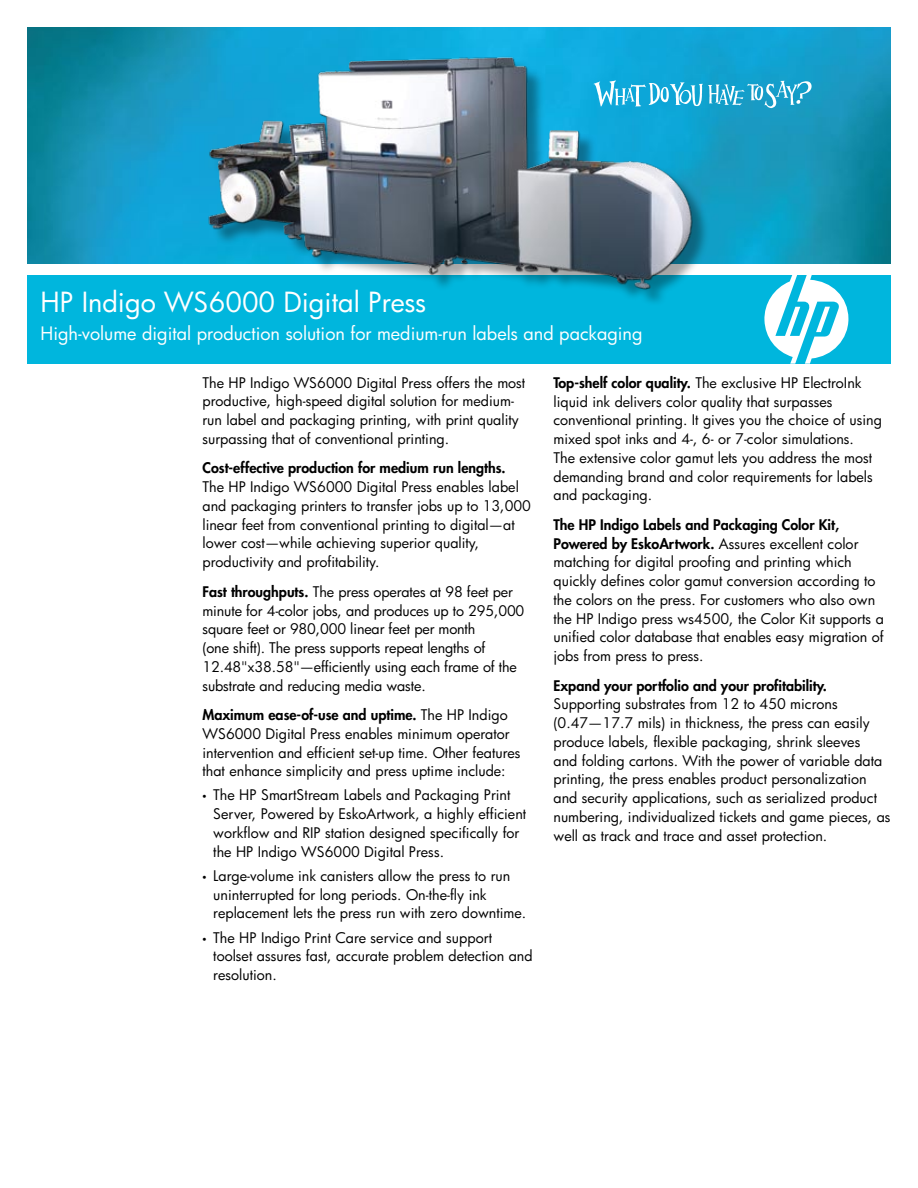
<style>
.page{position:relative;width:918px;height:1188px;background:#fff}
.page>*{position:absolute;margin:0;border:0;box-sizing:border-box;transform-origin:0 0}
.t1{font:27px "Futura";color:#fff}
.t2{font:18px "Futura";color:#fff}
.t3{font:14.25px/18.8px "Futura";color:#000}
.t4{font:800 14.25px "Futura";color:#000}
.s1{font-weight:800}
.s2{font-family:"Myriad Pro"}
</style>
<div class="page">
<img style="left:27px;top:27px;width:864px;height:237px">
<div style="left:27px;top:275px;width:864px;height:89px;background:#00b6dd"></div>
<svg style="left:772px;top:275px;width:76px;height:89px"></svg>
<div style="left:211px;top:59px;width:568px;height:283px;background:#000;opacity:.35"></div>
<img style="left:202px;top:50px;width:506px;height:253px">
<svg style="left:593px;top:81px;width:219px;height:27px;background:#4ab8db"></svg>
<h1 class="t1" style="left:40px;top:284px;width:387px">HP Indigo WS6000 Digital Press</h1>
<p class="t2" style="left:40px;top:321px;width:604px">High-volume digital production solution for medium-run labels and packaging</p>
<p class="t3" style="left:202px;top:373px;width:324px">The HP Indigo WS6000 Digital Press offers the most productive, high-speed digital solution for medium&shy;run label and packaging printing, with print quality surpassing that of conventional printing.</p>
<p class="t4" style="left:202px;top:459px;width:305px">Cost-effective production for medium run lengths.</p>
<p class="t3" style="left:202px;top:477px;width:330px">The HP Indigo WS6000 Digital Press enables label and packaging printers to transfer jobs up to 13,000 linear feet from conventional printing to digital—at lower cost—while achieving superior quality, productivity and profitability.</p>
<p class="t3" style="left:202px;top:582px;width:323px"><span class="s1">Fast throughputs.</span> The press operates at 98 feet per minute for 4-color jobs, and produces up to 295,000 square feet or 980,000 linear feet per month<br>(one shift). The press supports repeat lengths of 12.48"x38.58"—efficiently using each frame of the substrate and reducing media waste.</p>
<p class="t3" style="left:202px;top:705px;width:320px"><span class="s1">Maximum ease-of-use and uptime.</span> The HP Indigo WS6000 Digital Press enables minimum operator intervention and efficient set-up time. Other features that enhance simplicity and press uptime include:</p>
<p class="t3" style="left:213px;top:786px;width:314px;text-indent:-11px"><span class="s2">•</span> The HP SmartStream Labels and Packaging Print Server, Powered by EskoArtwork, a highly efficient workflow and RIP station designed specifically for the HP Indigo WS6000 Digital Press.</p>
<p class="t3" style="left:213px;top:866px;width:315px;text-indent:-11px"><span class="s2">•</span> Large-volume ink canisters allow the press to run uninterrupted for long periods. On-the-fly ink replacement lets the press run with zero downtime.</p>
<p class="t3" style="left:213px;top:928px;width:321px;text-indent:-11px"><span class="s2">•</span> The HP Indigo Print Care service and support toolset assures fast, accurate problem detection and resolution.</p>
<p class="t3" style="left:554px;top:373px;width:330px"><span class="s1">Top-shelf color quality.</span> The exclusive HP ElectroInk liquid ink delivers color quality that surpasses conventional printing. It gives you the choice of using mixed spot inks and 4-, 6- or 7-color simulations.<br>The extensive color gamut lets you address the most demanding brand and color requirements for labels and packaging.</p>
<p class="t3" style="left:554px;top:515px;width:332px"><span class="s1">The HP Indigo Labels and Packaging Color Kit, Powered by EskoArtwork.</span> Assures excellent color matching for digital proofing and printing which quickly defines color gamut conversion according to the colors on the press. For customers who also own the HP Indigo press ws4500, the Color Kit supports a unified color database that enables easy migration of jobs from press to press.</p>
<p class="t4" style="left:554px;top:676px;width:275px">Expand your portfolio and your profitability.</p>
<p class="t3" style="left:554px;top:695px;width:339px">Supporting substrates from 12 to 450 microns (0.47—17.7 mils) in thickness, the press can easily produce labels, flexible packaging, shrink sleeves<br>and folding cartons. With the power of variable data printing, the press enables product personalization and security applications, such as serialized product numbering, individualized tickets and game pieces, as well as track and trace and asset protection.</p>
</div>
